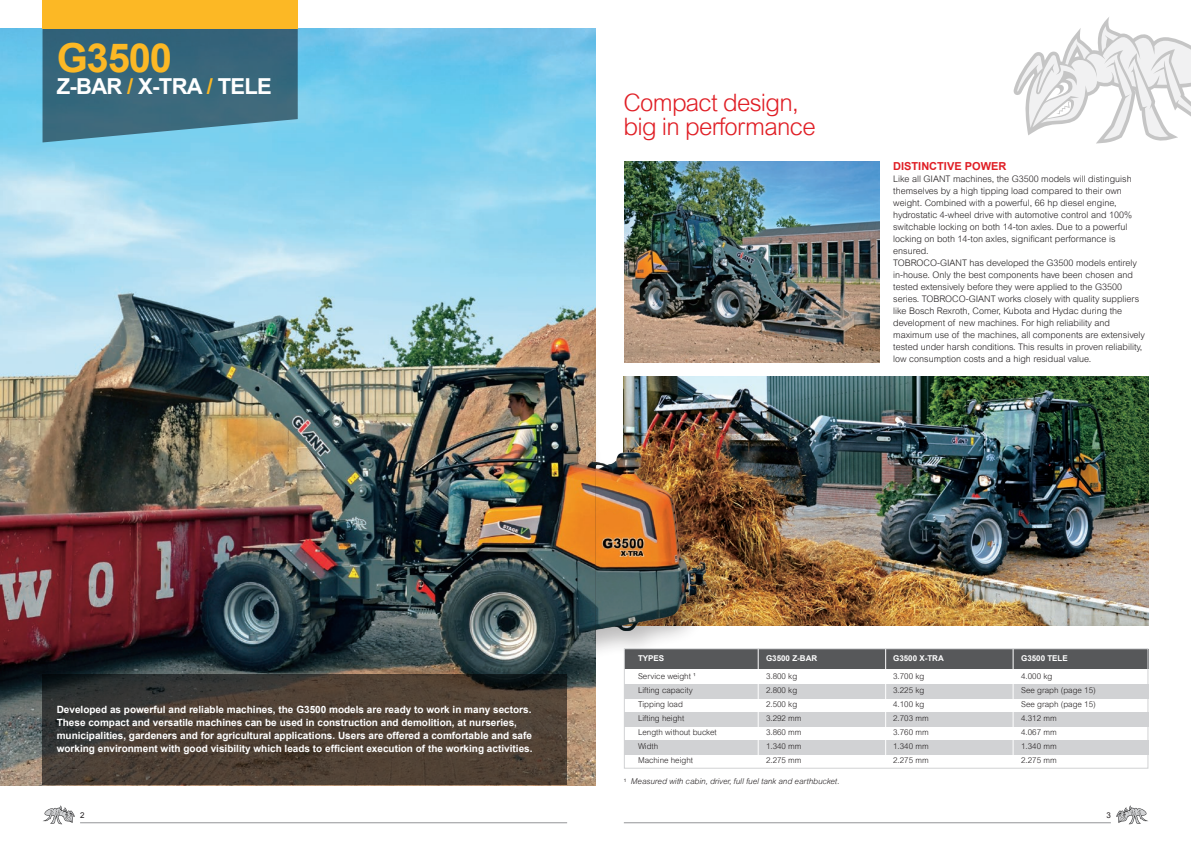
<style>
.page{position:relative;width:1191px;height:842px;background:#fff}
.page>*{position:absolute;margin:0;border:0;box-sizing:border-box;transform-origin:0 0}
.t1{font:700 40px "Arial";letter-spacing:-.03em;color:#fcb825}
.t2{font:300 24px/24px "Arial";letter-spacing:-.03em;color:#e01e25}
.t3{font:700 22px "Arial";letter-spacing:-.03em;color:#fff}
.t4{font:700 11px "Arial";color:#e01e25}
.t5{font:700 10px/13px "Arial";color:#fff}
.t6{font:300 9px/12px "Arial";color:#231f20}
.t7{font:300 8px "Arial";color:#231f20}
.t8{font:italic 300 8px "Arial";color:#231f20}
.t9{font:700 8px "Arial";color:#fff}
.t10{font:8px "Arial";color:#231f20}
.s1{color:#fcb825}
</style>
<div class="page">
<img style="left:0;top:28px;width:595px;height:757px">
<div style="left:624px;top:684px;width:524px;height:14px;background:#d1d2d4"></div>
<div style="left:624px;top:712px;width:524px;height:14px;background:#d1d2d4"></div>
<div style="left:624px;top:740px;width:524px;height:14px;background:#d1d2d4"></div>
<div style="left:624px;top:649px;width:524px;height:20px;background:#57585a"></div>
<hr style="left:757px;top:649px;width:1px;height:119px;background:#fff">
<hr style="left:885px;top:649px;width:1px;height:119px;background:#fff">
<hr style="left:1012px;top:649px;width:1px;height:119px;background:#fff">
<div style="left:624px;top:648px;width:524px;height:121px;border:1px solid #d1d2d4"></div>
<svg style="left:43px;top:674px;width:524px;height:111px;background:#473c33"></svg>
<svg style="left:43px;top:805px;width:32px;height:19px"></svg>
<svg style="left:1116px;top:805px;width:32px;height:19px"></svg>
<hr style="left:80px;top:822px;width:487px;height:1px;background:#939598">
<hr style="left:624px;top:822px;width:486px;height:1px;background:#939598">
<svg style="left:43px;top:28px;width:255px;height:114px;background:#407185"></svg>
<div style="left:43px;top:0;width:255px;height:28px;background:#fcb825"></div>
<img style="left:623px;top:376px;width:525px;height:250px">
<img style="left:624px;top:162px;width:255px;height:200px">
<div style="left:595px;top:420px;width:134px;height:249px;background:#231f20;opacity:.3"></div>
<img style="left:595px;top:450px;width:112px;height:181px">
<svg style="left:1013px;top:17px;width:178px;height:127px"></svg>
<h1 class="t1" style="left:57px;top:31px;width:117px">G3500</h1>
<h3 class="t3" style="left:57px;top:71px;width:217px">Z-BAR <span class="s1">/</span> X-TRA <span class="s1">/</span> TELE</h3>
<h2 class="t2" style="left:623px;top:91px;width:194px">Compact design, big in performance</h2>
<p class="t4" style="left:893px;top:158px;width:115px">DISTINCTIVE POWER</p>
<p class="t6" style="left:893px;top:172px;width:253px">Like all GIANT machines, the G3500 models will distinguish themselves by a high tipping load compared to their own weight. Combined with a powerful, 66 hp diesel engine, hydrostatic 4-wheel drive with automotive control and 100% switchable locking on both 14-ton axles. Due to a powerful locking on both 14-ton axles, significant performance is ensured.<br>TOBROCO-GIANT has developed the G3500 models entirely in-house. Only the best components have been chosen and tested extensively before they were applied to the G3500 series. TOBROCO-GIANT works closely with quality suppliers like Bosch Rexroth, Comer, Kubota and Hydac during the development of new machines. For high reliability and maximum use of the machines, all components are extensively tested under harsh conditions. This results in proven reliability, low consumption costs and a high residual value.</p>
<p class="t5" style="left:57px;top:703px;width:477px">Developed as powerful and reliable machines, the G3500 models are ready to work in many sectors.<br>These compact and versatile machines can be used in construction and demolition, at nurseries, municipalities, gardeners and for agricultural applications. Users are offered a comfortable and safe working environment with good visibility which leads to efficient execution of the working activities.</p>
<p class="t9" style="left:638px;top:653px;width:28px">TYPES</p>
<p class="t9" style="left:766px;top:653px;width:53px">G3500 Z-BAR</p>
<p class="t9" style="left:893px;top:653px;width:52px">G3500 X-TRA</p>
<p class="t9" style="left:1021px;top:653px;width:48px">G3500 TELE</p>
<p class="t7" style="left:638px;top:672px;width:59px">Service weight ¹</p>
<p class="t7" style="left:766px;top:672px;width:33px">3.800 kg</p>
<p class="t7" style="left:893px;top:672px;width:33px">3.700 kg</p>
<p class="t7" style="left:1021px;top:672px;width:33px">4.000 kg</p>
<p class="t7" style="left:638px;top:686px;width:56px">Lifting capacity</p>
<p class="t7" style="left:766px;top:686px;width:33px">2.800 kg</p>
<p class="t7" style="left:893px;top:686px;width:33px">3.225 kg</p>
<p class="t7" style="left:1021px;top:686px;width:76px">See graph (page 15)</p>
<p class="t7" style="left:638px;top:700px;width:46px">Tipping load</p>
<p class="t7" style="left:766px;top:700px;width:33px">2.500 kg</p>
<p class="t7" style="left:893px;top:700px;width:33px">4.100 kg</p>
<p class="t7" style="left:1021px;top:700px;width:76px">See graph (page 15)</p>
<p class="t7" style="left:638px;top:714px;width:48px">Lifting height</p>
<p class="t7" style="left:766px;top:714px;width:37px">3.292 mm</p>
<p class="t7" style="left:893px;top:714px;width:37px">2.703 mm</p>
<p class="t7" style="left:1021px;top:714px;width:37px">4.312 mm</p>
<p class="t7" style="left:638px;top:728px;width:80px">Length without bucket</p>
<p class="t7" style="left:766px;top:728px;width:37px">3.860 mm</p>
<p class="t7" style="left:893px;top:728px;width:37px">3.760 mm</p>
<p class="t7" style="left:1021px;top:728px;width:37px">4.067 mm</p>
<p class="t7" style="left:638px;top:742px;width:22px">Width</p>
<p class="t7" style="left:766px;top:742px;width:37px">1.340 mm</p>
<p class="t7" style="left:893px;top:742px;width:37px">1.340 mm</p>
<p class="t7" style="left:1021px;top:742px;width:37px">1.340 mm</p>
<p class="t7" style="left:638px;top:756px;width:57px">Machine height</p>
<p class="t7" style="left:766px;top:756px;width:37px">2.275 mm</p>
<p class="t7" style="left:893px;top:756px;width:37px">2.275 mm</p>
<p class="t7" style="left:1021px;top:756px;width:37px">2.275 mm</p>
<p class="t8" style="left:624px;top:777px;width:217px"><sup>1</sup> Measured with cabin, driver, full fuel tank and earthbucket.</p>
<p class="t10" style="left:80px;top:810px;width:6px">2</p>
<p class="t10" style="left:1106px;top:810px;width:6px">3</p>
</div>
